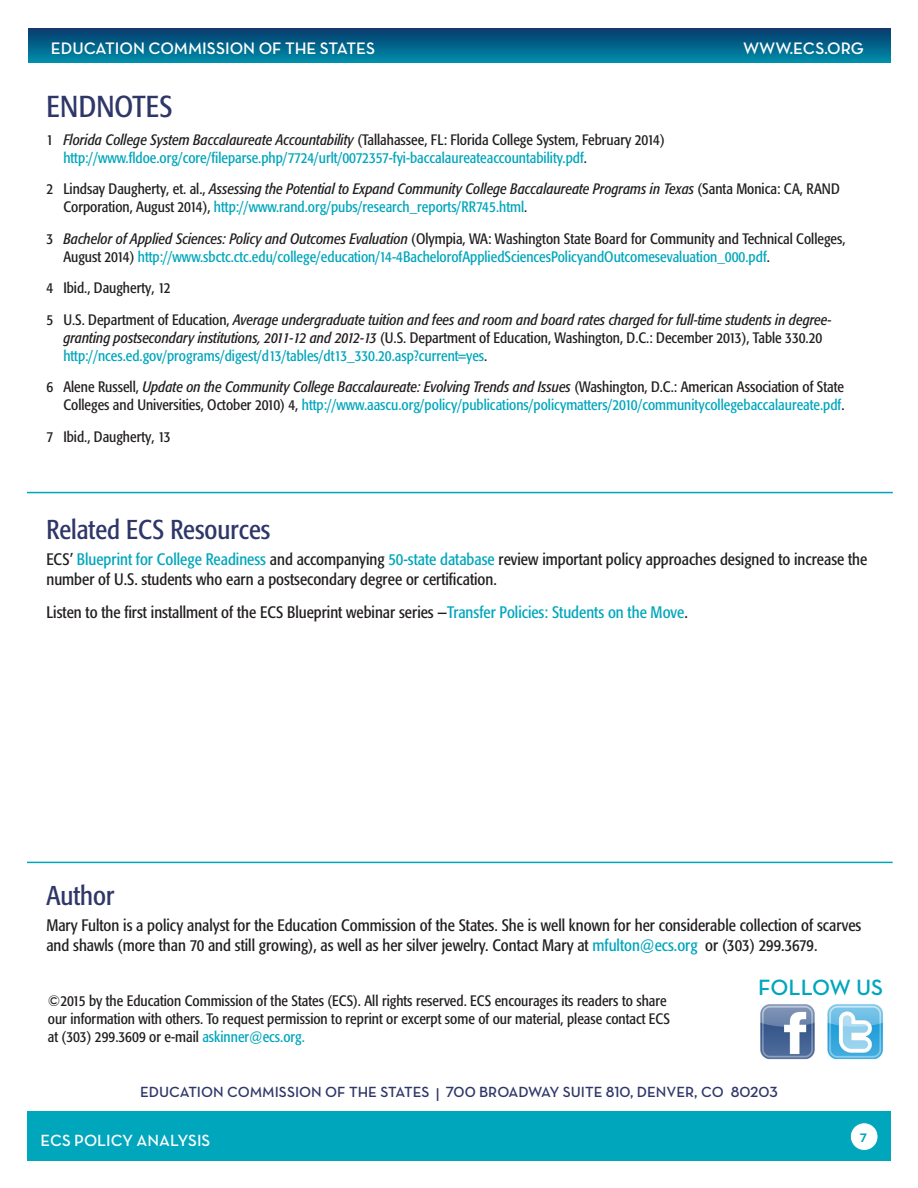
<style>
.page{position:relative;width:918px;height:1188px;background:#fff}
.page>*{position:absolute;margin:0;border:0;box-sizing:border-box;transform-origin:0 0}
.t1{font:condensed 30px "Formata";color:#2f3769}
.t2{font:condensed 27px "Formata";color:#2f3769}
.t3{font:22.5px "Neutra Text Demi Alt";letter-spacing:-.005em;color:#00a6bc}
.t4{font:16.95px "Neutra Text TF Demi SC Alt";color:#fff}
.t5{font:condensed 16.5px/19.8px "Formata";color:#231f20}
.t6{font:16.5px "Neutra Text TF Demi SC Alt";color:#fff}
.t7{font:16.5px "Neutra Text TF Demi SC Alt";color:#00a6bc}
.t8{font:condensed 15px/18px "Formata";color:#231f20}
.t9{font:italic condensed 15px/18px "Formata";color:#231f20}
.t10{font:condensed 15px/18px "Formata";color:#00a6bc}
.t11{font:15px "Neutra Text Demi Alt";color:#2f3769}
.s1{color:#231f20}
.s2{font-style:italic;color:#231f20}
.s3{font-style:normal}
.s4{font-style:normal;color:#00a6bc}
.s5{font-style:italic}
.s6{color:#00a6bc}
</style>
<div class="page">
<hr style="left:27px;top:862px;width:866px;height:1px;background:#00a6bc">
<hr style="left:27px;top:492px;width:866px;height:1px;background:#00a6bc">
<img style="left:760px;top:1004px;width:55px;height:56px">
<img style="left:827px;top:1004px;width:57px;height:56px">
<div style="left:27px;top:1112px;width:864px;height:49px;background:#00a6bc"></div>
<div style="left:850px;top:1123px;width:28px;height:27px;background:#fff;border-radius:50%"></div>
<div style="left:850px;top:1122px;width:28px;height:29px;border:1px solid #00a6bc;border-radius:50%"></div>
<div style="left:28px;top:29px;width:863px;height:34px;background:linear-gradient(to bottom,#073b6d,#008ca9)"></div>
<p class="t4" style="left:51px;top:38px;width:326px">EDUCATION COMMISSION OF THE STATES</p>
<p class="t4" style="left:743px;top:38px;width:122px">WWW.ECS.ORG</p>
<p class="t1" style="left:46px;top:89px;width:128px">ENDNOTES</p>
<p class="t10" style="left:63px;top:131px;width:603px;text-indent:-17px"><span class="s1">1</span> <span class="s2">Florida College System Baccalaureate Accountability</span> <span class="s1">(Tallahassee, FL: Florida College System, February 2014) </span>http://www.fldoe.org/core/fileparse.php/7724/urlt/0072357-fyi-baccalaureateaccountability.pdf<span class="s1">.</span></p>
<p class="t9" style="left:63px;top:180px;width:778px;text-indent:-17px"><span class="s3">2 Lindsay Daugherty, et. al.,</span> Assessing the Potential to Expand Community College Baccalaureate Programs in Texas <span class="s3">(Santa Monica: CA, RAND<br>Corporation, August 2014),</span> <span class="s4">http://www.rand.org/pubs/research_reports/RR745.html</span><span class="s3">.</span></p>
<p class="t10" style="left:63px;top:230px;width:784px;text-indent:-17px"><span class="s1">3</span> <span class="s2">Bachelor of Applied Sciences: Policy and Outcomes Evaluation</span> <span class="s1">(Olympia, WA: Washington State Board for Community and Technical Colleges,<br>August 2014)</span> http://www.sbctc.ctc.edu/college/education/14-4BachelorofAppliedSciencesPolicyandOutcomesevaluation_000.pdf<span class="s1">.</span></p>
<p class="t8" style="left:46px;top:279px;width:126px">4 Ibid., Daugherty, 12</p>
<p class="t9" style="left:63px;top:311px;width:770px;text-indent:-17px"><span class="s3">5 U.S. Department of Education,</span> Average undergraduate tuition and fees and room and board rates charged for full-time students in degree&shy;granting postsecondary institutions, 2011-12 and 2012-13 <span class="s3">(U.S. Department of Education, Washington, D.C.: December 2013), Table 330.20 </span><span class="s4">http://nces.ed.gov/programs/digest/d13/tables/dt13_330.20.asp?current=yes</span><span class="s3">.</span></p>
<p class="t8" style="left:46px;top:378px;width:800px;text-align:right">6 Alene Russell, <span class="s5">Update on the Community College Baccalaureate: Evolving Trends and Issues</span> (Washington, D.C.: American Association of State<br>Colleges and Universities, October 2010) 4, <span class="s6">http://www.aascu.org/policy/publications/policymatters/2010/communitycollegebaccalaureate.pdf</span>.</p>
<p class="t8" style="left:46px;top:428px;width:126px">7 Ibid., Daugherty, 13</p>
<p class="t2" style="left:46px;top:513px;width:226px">Related ECS Resources</p>
<p class="t5" style="left:46px;top:550px;width:822px">ECS’ <span class="s6">Blueprint for College Readiness</span> and accompanying <span class="s6">50-state database</span> review important policy approaches designed to increase the number of U.S. students who earn a postsecondary degree or certification.</p>
<p class="t5" style="left:46px;top:603px;width:643px">Listen to the first installment of the ECS Blueprint webinar series —<span class="s6">Transfer Policies: Students on the Move</span>.</p>
<p class="t2" style="left:46px;top:879px;width:70px">Author</p>
<p class="t5" style="left:46px;top:915px;width:817px">Mary Fulton is a policy analyst for the Education Commission of the States. She is well known for her considerable collection of scarves and shawls (more than 70 and still growing), as well as her silver jewelry. Contact Mary at <span class="s6">mfulton@ecs.org</span> or (303) 299.3679.</p>
<p class="t8" style="left:48px;top:991px;width:624px">©2015 by the Education Commission of the States (ECS). All rights reserved. ECS encourages its readers to share our information with others. To request permission to reprint or excerpt some of our material, please contact ECS at (303) 299.3609 or e-mail <span class="s6">askinner@ecs.org.</span></p>
<p class="t3" style="left:758px;top:974px;width:126px">FOLLOW US</p>
<p class="t11" style="left:140px;top:1083px;width:639px">EDUCATION COMMISSION OF THE STATES | 700 BROADWAY SUITE 810, DENVER, CO 80203</p>
<p class="t6" style="left:40px;top:1131px;width:171px">ECS POLICY ANALYSIS</p>
<p class="t7" style="left:859px;top:1127px;width:10px">7</p>
</div>
